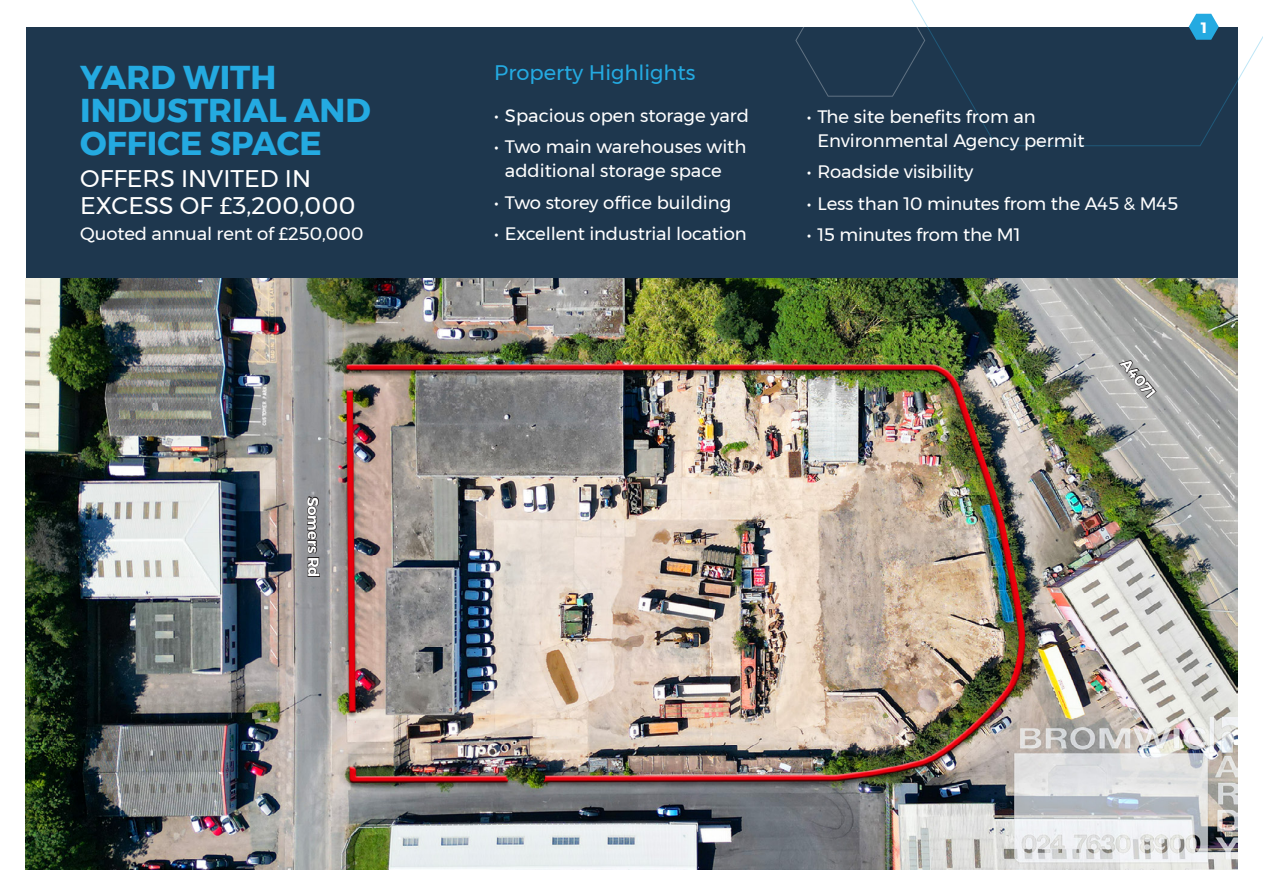
<style>
.page{position:relative;width:1263px;height:893px;background:#fff}
.page>*{position:absolute;margin:0;border:0;box-sizing:border-box;transform-origin:0 0}
.t1{font:700 33px/33px "Montserrat";color:#24aae1}
.t2{font:24px/27px "Montserrat";color:#fff}
.t3{font:21px "Montserrat";color:#24aae1}
.t4{font:18px/24px "Montserrat";letter-spacing:-.01em;color:#fff}
.t5{font:600 15px "Montserrat";color:#fff}
.t6{font:700 15px "Montserrat";color:#fff}
</style>
<div class="page">
<div style="left:26px;top:27px;width:1211px;height:842px;background:#1e374e"></div>
<img style="left:26px;top:278px;width:1211px;height:591px">
<svg style="left:306px;top:495px;width:15px;height:83px"></svg>
<svg style="left:1117px;top:359px;width:40px;height:41px;background:#9b9a99"></svg>
<svg style="left:925px;top:13px;width:338px;height:133px"></svg>
<svg style="left:795px;top:0;width:130px;height:97px"></svg>
<h1 class="t1" style="left:80px;top:60px;width:292px">YARD WITH<br>INDUSTRIAL AND<br>OFFICE SPACE</h1>
<h2 class="t2" style="left:80px;top:165px;width:277px">OFFERS INVITED IN<br>EXCESS OF £3,200,000</h2>
<p class="t4" style="left:80px;top:222px;width:285px">Quoted annual rent of £250,000</p>
<p class="t5" style="left:325px;top:496px;width:83px;rotate:90deg">Somers Rd</p>
<p class="t3" style="left:494px;top:56px;width:203px">Property Highlights</p>
<p class="t4" style="left:494px;top:103px;width:256px">• Spacious open storage yard</p>
<p class="t4" style="left:505px;top:135px;width:243px;text-indent:-11px">• Two main warehouses with additional storage space</p>
<p class="t4" style="left:494px;top:190px;width:238px">• Two storey office building</p>
<p class="t4" style="left:494px;top:222px;width:254px">• Excellent industrial location</p>
<p class="t6" style="left:1201px;top:15px;width:8px">1</p>
<p class="t4" style="left:817px;top:104px;width:269px;text-indent:-11px">• The site benefits from an<br>Environmental Agency permit</p>
<p class="t4" style="left:807px;top:159px;width:168px">• Roadside visibility</p>
<p class="t4" style="left:807px;top:191px;width:373px">• Less than 10 minutes from the A45 &amp; M45</p>
<p class="t4" style="left:807px;top:222px;width:215px">• 15 minutes from the M1</p>
<p class="t5" style="left:1133px;top:353px;width:47px;rotate:51deg">A4071</p>
</div>
